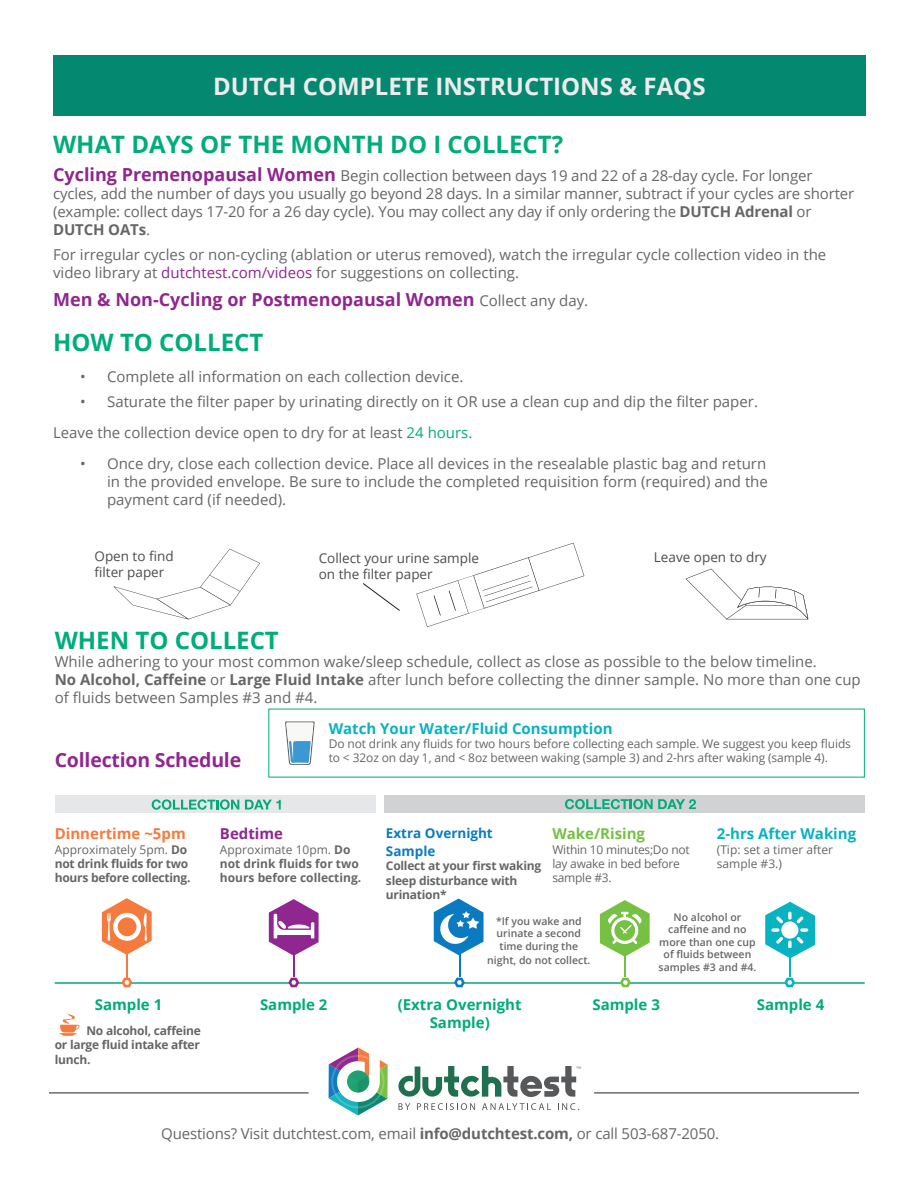
<style>
.page{position:relative;width:918px;height:1188px;background:#fff}
.page>*{position:absolute;margin:0;border:0;box-sizing:border-box;transform-origin:0 0}
.t1{font:700 24px "Open Sans";color:#00ac7b}
.t2{font:700 24px "Open Sans";color:#ececee}
.t3{font:700 19.5px "Open Sans";letter-spacing:-.01em;color:#90268f}
.t4{font:700 18px "Open Sans";color:#90268f}
.t5{font:15px/18px "Open Sans";color:#656667}
.Sample{font:700 15px/18px "Open Sans";color:#00ac7b;text-align:center}
.Sample-2{font:700 15px "Open Sans";color:#07b2c1}
.Sample-3{font:700 15px "Open Sans";color:#f47b3d}
.Sample-4{font:700 15px "Open Sans";color:#76c043}
.Sample-5{font:700 15px "Open Sans";color:#90268f}
.t6{font:13.5px/16.2px "Open Sans";color:#4b4c4d}
.Sample-6{font:700 13.5px/18px "Open Sans";color:#0b7bc1}
.t7{font:12px/14.4px "Open Sans";letter-spacing:-.01em;color:#656667}
.t8{font:700 12px/14.4px "Open Sans";letter-spacing:-.02em;color:#656667}
.t9{font:700 12px/14.4px "Open Sans";color:#656667}
.t10{font:600 10.5px/12.6px "Open Sans";color:#656667;text-align:justify}
.t11{font:8.1px "Myriad Pro";color:#37464f}
.s1{font-weight:700;font-size:18px;color:#90268f}
.s2{font-weight:700}
.s3{color:#90268f}
.s4{font-weight:400;font-size:15px;color:#656667}
.s5{color:#00ac7b}
.s6{font-weight:400}
</style>
<div class="page">
<div style="left:53px;top:55px;width:813px;height:60px;background:#058870"></div>
<svg style="left:102px;top:898px;width:50px;height:57px"></svg>
<div style="left:55px;top:795px;width:321px;height:18px;background:#e6e7e9"></div>
<div style="left:384px;top:795px;width:481px;height:18px;background:#d1d2d4"></div>
<svg style="left:152px;top:799px;width:87px;height:11px"></svg>
<svg style="left:245px;top:800px;width:36px;height:9px"></svg>
<svg style="left:565px;top:799px;width:131px;height:10px"></svg>
<svg style="left:269px;top:899px;width:50px;height:57px"></svg>
<hr style="left:55px;top:982px;width:810px;height:2px;background:#00ac7b">
<svg style="left:288px;top:978px;width:11px;height:9px"></svg>
<hr style="left:293px;top:949px;width:2px;height:28px;background:#90268f">
<svg style="left:434px;top:899px;width:50px;height:88px"></svg>
<svg style="left:600px;top:900px;width:50px;height:87px"></svg>
<svg style="left:765px;top:902px;width:50px;height:85px"></svg>
<svg style="left:121px;top:978px;width:11px;height:9px"></svg>
<hr style="left:126px;top:949px;width:2px;height:29px;background:#f47b3d">
<svg style="left:329px;top:1047px;width:59px;height:68px"></svg>
<svg style="left:398px;top:1066px;width:181px;height:44px"></svg>
<hr style="left:49px;top:1093px;width:260px;height:1px;background:#231f20">
<hr style="left:594px;top:1093px;width:265px;height:1px;background:#231f20">
<svg style="left:416px;top:543px;width:168px;height:84px"></svg>
<svg style="left:363px;top:583px;width:37px;height:28px"></svg>
<svg style="left:686px;top:569px;width:122px;height:50px"></svg>
<svg style="left:114px;top:549px;width:146px;height:70px"></svg>
<svg style="left:285px;top:721px;width:30px;height:44px"></svg>
<svg style="left:59px;top:1014px;width:21px;height:22px"></svg>
<p class="t2" style="left:213px;top:70px;width:494px">DUTCH COMPLETE INSTRUCTIONS &amp; FAQS</p>
<p class="t1" style="left:53px;top:127px;width:512px">WHAT DAYS OF THE MONTH DO I COLLECT?</p>
<p class="t5" style="left:53px;top:167px;width:803px"><span class="s1">Cycling Premenopausal Women</span> Begin collection between days 19 and 22 of a 28-day cycle. For longer cycles, add the number of days you usually go beyond 28 days. In a similar manner, subtract if your cycles are shorter (example: collect days 17-20 for a 26 day cycle). You may collect any day if only ordering the <span class="s2">DUTCH Adrenal</span> or <span class="s2">DUTCH OATs</span>.</p>
<p class="t5" style="left:53px;top:245px;width:775px">For irregular cycles or non-cycling (ablation or uterus removed), watch the irregular cycle collection video in the video library at <span class="s3">dutchtest.com/videos</span> for suggestions on collecting.</p>
<p class="t4" style="left:53px;top:287px;width:537px">Men &amp; Non-Cycling or Postmenopausal Women <span class="s4">Collect any day.</span></p>
<p class="t1" style="left:53px;top:325px;width:212px">HOW TO COLLECT</p>
<p class="t5" style="left:80px;top:367px;width:385px">• Complete all information on each collection device.</p>
<p class="t5" style="left:80px;top:392px;width:679px">• Saturate the filter paper by urinating directly on it OR use a clean cup and dip the filter paper.</p>
<p class="t5" style="left:53px;top:423px;width:421px">Leave the collection device open to dry for at least <span class="s5">24 hours.</span></p>
<p class="t5" style="left:107px;top:454px;width:662px;text-align:justify;text-indent:-27px">• Once dry, close each collection device. Place all devices in the resealable plastic bag and return in the provided envelope. Be sure to include the completed requisition form (required) and the payment card (if needed).</p>
<p class="t6" style="left:94px;top:547px;width:81px">Open to find filter paper</p>
<p class="t6" style="left:319px;top:550px;width:162px">Collect your urine sample on the filter paper</p>
<p class="t6" style="left:654px;top:549px;width:114px">Leave open to dry</p>
<p class="t1" style="left:55px;top:624px;width:226px">WHEN TO COLLECT</p>
<p class="t5" style="left:55px;top:652px;width:808px">While adhering to your most common wake/sleep schedule, collect as close as possible to the below timeline.<br><span class="s2">No Alcohol, Caffeine</span> or <span class="s2">Large Fluid Intake</span> after lunch before collecting the dinner sample. No more than one cup of fluids between Samples #3 and #4.</p>
<p class="t3" style="left:55px;top:746px;width:188px">Collection Schedule</p>
<p class="Sample-2" style="left:329px;top:718px;width:285px">Watch Your Water/Fluid Consumption</p>
<p class="t7" style="left:329px;top:737px;width:524px;line-height:13.5px">Do not drink any fluids for two hours before collecting each sample. We suggest you keep fluids to &lt; 32oz on day 1, and &lt; 8oz between waking (sample 3) and 2-hrs after waking (sample 4).</p>
<p class="Sample-3" style="left:55px;top:823px;width:132px">Dinnertime ~5pm</p>
<p class="t8" style="left:55px;top:842px;width:137px"><span class="s6">Approximately 5pm.</span> Do not drink fluids for two hours before collecting.</p>
<p class="Sample-5" style="left:220px;top:823px;width:65px">Bedtime</p>
<p class="t9" style="left:220px;top:842px;width:143px"><span class="s6">Approximate 10pm.</span> Do not drink fluids for two hours before collecting.</p>
<p class="Sample" style="left:95px;top:995px;width:69px">Sample 1</p>
<p class="t8" style="left:55px;top:1023px;width:148px;text-align:justify;text-indent:32px">No alcohol, caffeine or large fluid intake after lunch.</p>
<p class="Sample" style="left:260px;top:995px;width:69px">Sample 2</p>
<p class="Sample-2" style="left:717px;top:823px;width:141px">2-hrs After Waking</p>
<p class="t7" style="left:717px;top:842px;width:118px">(Tip: set a timer after sample #3.)</p>
<p class="Sample-6" style="left:386px;top:824px;width:108px">Extra Overnight<br>Sample</p>
<p class="t8" style="left:386px;top:859px;width:157px">Collect at your first waking sleep disturbance with urination*</p>
<p class="t10" style="left:496px;top:914px;width:87px">*If you wake and urinate a second time during the</p>
<p class="t10" style="left:487px;top:954px;width:105px">night, do not collect.</p>
<p class="Sample" style="left:398px;top:995px;width:125px">(Extra Overnight<br>Sample)</p>
<p class="Sample-4" style="left:552px;top:823px;width:94px">Wake/Rising</p>
<p class="t7" style="left:552px;top:842px;width:139px">Within 10 minutes;Do not lay awake in bed before sample #3.</p>
<p class="t10" style="left:659px;top:910px;width:99px;text-align:center">No alcohol or caffeine and no more than one cup of fluids between samples #3 and #4.</p>
<p class="Sample" style="left:592px;top:995px;width:69px">Sample 3</p>
<p class="Sample" style="left:757px;top:995px;width:69px">Sample 4</p>
<p class="t11" style="left:576px;top:1064px;width:7px">™</p>
<p class="t5" style="left:161px;top:1124px;width:560px">Questions? Visit dutchtest.com, email <span class="s2">info@dutchtest.com,</span> or call 503-687-2050.</p>
</div>
